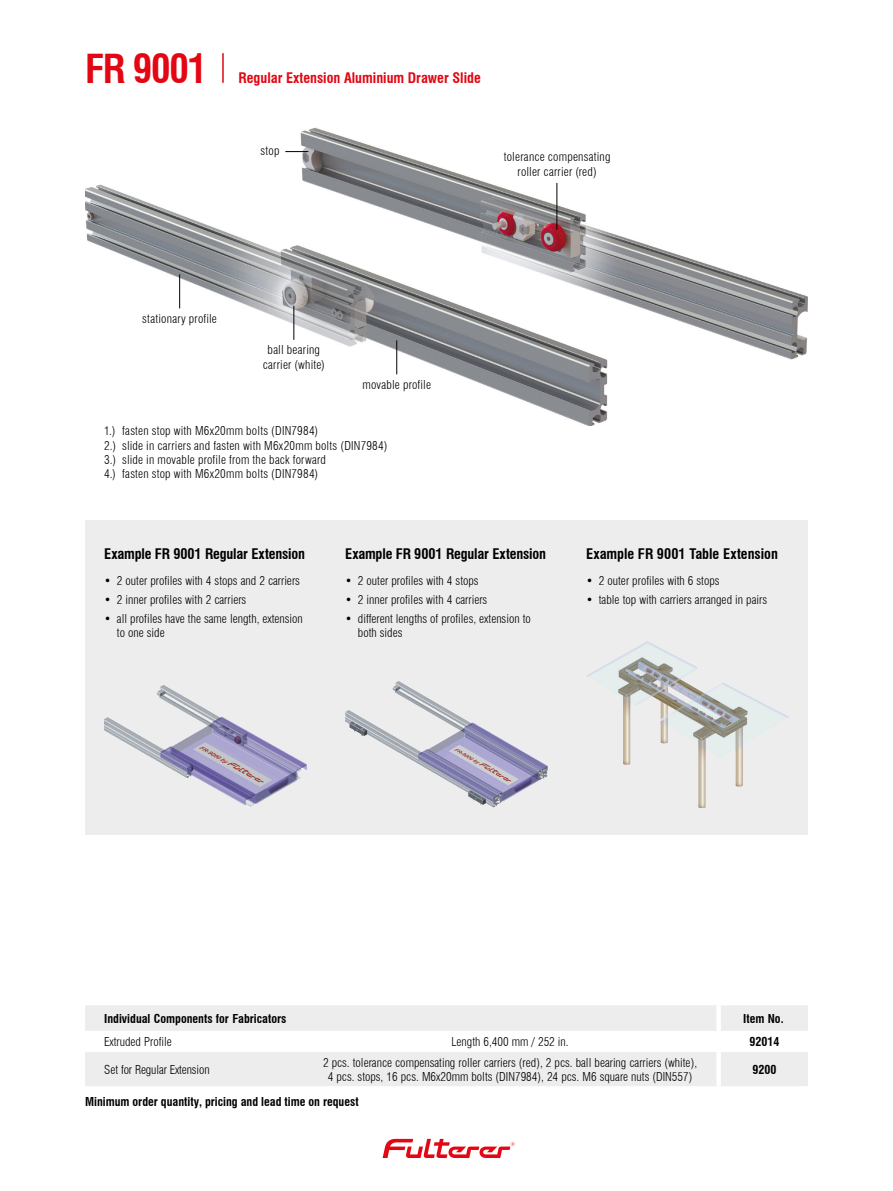
<style>
.page{position:relative;width:893px;height:1191px;background:#fff}
.page>*{position:absolute;margin:0;border:0;box-sizing:border-box;transform-origin:0 0}
.t1{font:700 condensed 39px "Swiss 721 BT";letter-spacing:-.03em;color:#e30613}
.CONTENT_Headline{font:700 condensed 14.25px "Swiss 721 BT";letter-spacing:-.005em;color:#000}
.t2{font:700 condensed 14.25px "Swiss 721 BT";color:#e30613}
.TABLE_Text_light{font:300 condensed 12px/14.4px "Swiss 721 BT";color:#000}
.TABLE_Text_light-2{font:300 condensed 12px/14.4px "Swiss 721 BT";letter-spacing:.02em;color:#000;text-align:center}
.TABLE_Text_bold{font:700 condensed 12px "Swiss 721 BT";color:#000}
.TABLE_Text_bold-2{font:300 condensed 12px "Swiss 721 BT";letter-spacing:-.01em;color:#000}
</style>
<div class="page">
<svg style="left:383px;top:1138px;width:131px;height:20px"></svg>
<img style="left:85px;top:128px;width:723px;height:298px">
<hr style="left:556px;top:183px;width:1px;height:47px;background:#000">
<svg style="left:285px;top:151px;width:23px;height:1px"></svg>
<hr style="left:179px;top:274px;width:1px;height:34px;background:#000">
<hr style="left:396px;top:340px;width:1px;height:34px;background:#000">
<hr style="left:293px;top:306px;width:1px;height:34px;background:#000">
<svg style="left:85px;top:1005px;width:723px;height:81px;fill:#ededed"></svg>
<div style="left:716px;top:1005px;width:5px;height:25px;background:#fff"></div>
<div style="left:716px;top:1030px;width:5px;height:22px;background:#fff"></div>
<div style="left:716px;top:1052px;width:5px;height:34px;background:#fff"></div>
<div style="left:85px;top:521px;width:723px;height:314px;background:#ededed"></div>
<hr style="left:222px;top:53px;width:2px;height:30px;background:#e30613">
<img style="left:587px;top:641px;width:202px;height:166px">
<img style="left:104px;top:685px;width:203px;height:122px">
<img style="left:345px;top:681px;width:203px;height:126px">
<p class="t1" style="left:85px;top:45px;width:124px">FR 9001</p>
<p class="t2" style="left:239px;top:69px;width:244px">Regular Extension Aluminium Drawer Slide</p>
<p class="TABLE_Text_light" style="left:261px;top:144px;width:20px">stop</p>
<p class="TABLE_Text_light-2" style="left:504px;top:150px;width:108px">tolerance compensating roller carrier (red)</p>
<p class="TABLE_Text_light-2" style="left:142px;top:312px;width:76px">stationary profile</p>
<p class="TABLE_Text_light-2" style="left:263px;top:342px;width:64px">ball bearing carrier (white)</p>
<p class="TABLE_Text_light" style="left:362px;top:378px;width:70px">movable profile</p>
<p class="TABLE_Text_light-2" style="left:104px;top:423px;width:216px">1.) fasten stop with M6x20mm bolts (DIN7984)</p>
<p class="TABLE_Text_light-2" style="left:104px;top:438px;width:285px">2.) slide in carriers and fasten with M6x20mm bolts (DIN7984)</p>
<p class="TABLE_Text_light" style="left:104px;top:452px;width:223px">3.) slide in movable profile from the back forward</p>
<p class="TABLE_Text_light-2" style="left:104px;top:467px;width:216px">4.) fasten stop with M6x20mm bolts (DIN7984)</p>
<p class="CONTENT_Headline" style="left:104px;top:545px;width:202px">Example FR 9001 Regular Extension</p>
<p class="TABLE_Text_light" style="left:104px;top:573px;width:197px">• 2 outer profiles with 4 stops and 2 carriers</p>
<p class="TABLE_Text_light" style="left:104px;top:592px;width:144px">• 2 inner profiles with 2 carriers</p>
<p class="TABLE_Text_light" style="left:117px;top:611px;width:187px;text-indent:-13px">• all profiles have the same length, extension to one side</p>
<p class="CONTENT_Headline" style="left:345px;top:545px;width:202px">Example FR 9001 Regular Extension</p>
<p class="TABLE_Text_light" style="left:345px;top:573px;width:135px">• 2 outer profiles with 4 stops</p>
<p class="TABLE_Text_light" style="left:345px;top:592px;width:144px">• 2 inner profiles with 4 carriers</p>
<p class="TABLE_Text_light" style="left:358px;top:611px;width:174px;text-indent:-13px">• different lengths of profiles, extension to both sides</p>
<p class="CONTENT_Headline" style="left:586px;top:545px;width:193px">Example FR 9001 Table Extension</p>
<p class="TABLE_Text_light" style="left:586px;top:573px;width:135px">• 2 outer profiles with 6 stops</p>
<p class="TABLE_Text_light" style="left:586px;top:592px;width:182px">• table top with carriers arranged in pairs</p>
<p class="TABLE_Text_bold" style="left:104px;top:1011px;width:184px">Individual Components for Fabricators</p>
<p class="TABLE_Text_bold" style="left:743px;top:1011px;width:42px">Item No.</p>
<p class="TABLE_Text_bold-2" style="left:104px;top:1034px;width:69px">Extruded Profile</p>
<p class="TABLE_Text_light" style="left:451px;top:1034px;width:119px">Length 6,400 mm / 252 in.</p>
<p class="TABLE_Text_bold-2" style="left:104px;top:1062px;width:107px">Set for Regular Extension</p>
<p class="TABLE_Text_light" style="left:323px;top:1055px;width:376px;text-align:center">2 pcs. tolerance compensating roller carriers (red), 2 pcs. ball bearing carriers (white),<br>4 pcs. stops, 16 pcs. M6x20mm bolts (DIN7984), 24 pcs. M6 square nuts (DIN557)</p>
<p class="TABLE_Text_bold" style="left:749px;top:1034px;width:31px">92014</p>
<p class="TABLE_Text_bold" style="left:752px;top:1062px;width:25px">9200</p>
<p class="TABLE_Text_bold" style="left:85px;top:1094px;width:275px">Minimum order quantity, pricing and lead time on request</p>
</div>
